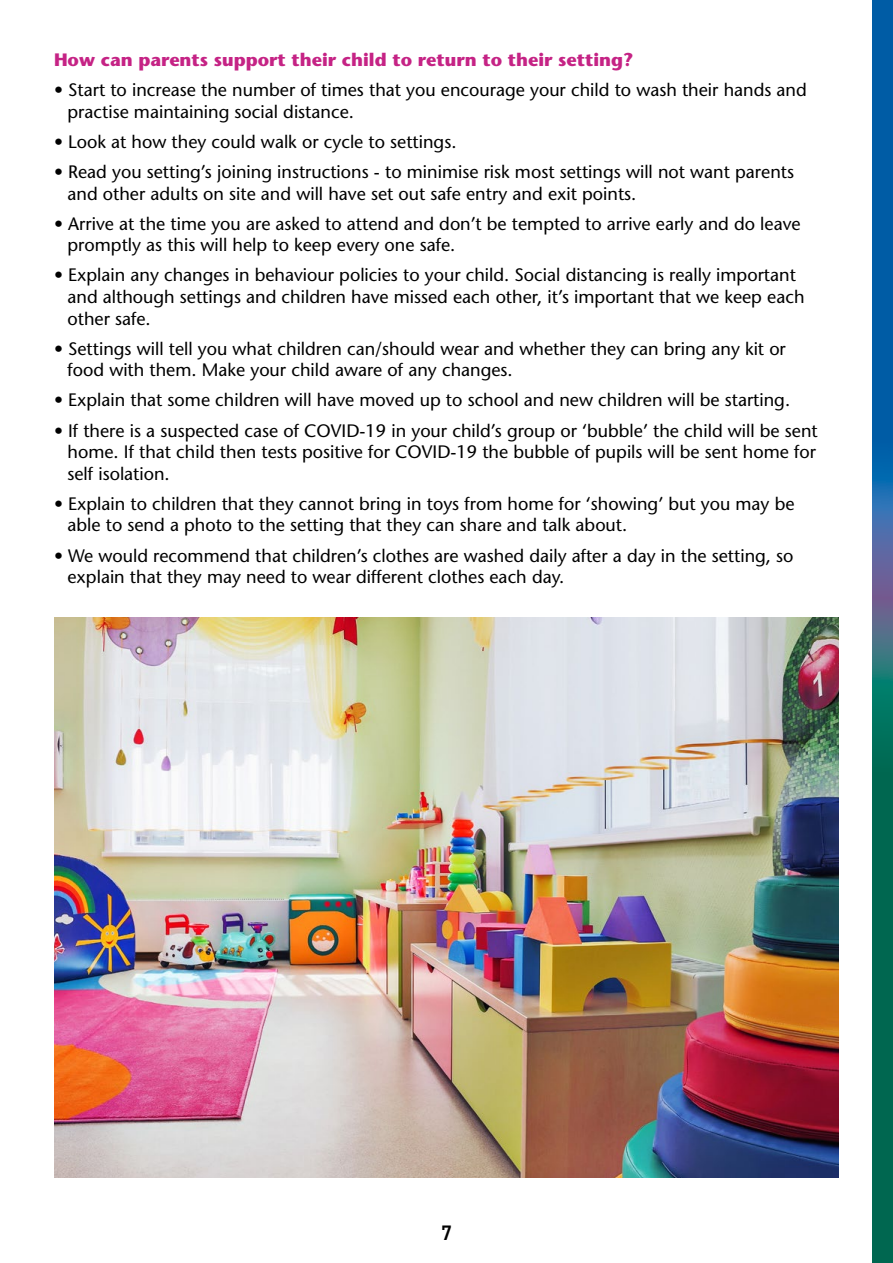
<style>
.page{position:relative;width:893px;height:1263px;background:#fff}
.page>*{position:absolute;margin:0;border:0;box-sizing:border-box;transform-origin:0 0}
.t1{font:600 21px "DIN2014";color:#000}
.t2{font:500 18px/21.6px "Stone Sans Std";color:#000}
.t3{font:700 18px "Stone Sans Std";color:#c52385}
</style>
<div class="page">
<svg style="left:872px;top:0;width:21px;height:1263px;background:#0c647d"></svg>
<img style="left:54px;top:617px;width:785px;height:561px">
<p class="t3" style="left:54px;top:49px;width:581px">How can parents support their child to return to their setting?</p>
<p class="t2" style="left:68px;top:79px;width:741px;text-indent:-14px">• Start to increase the number of times that you encourage your child to wash their hands and practise maintaining social distance.</p>
<p class="t2" style="left:54px;top:131px;width:404px">• Look at how they could walk or cycle to settings.</p>
<p class="t2" style="left:68px;top:161px;width:728px;text-indent:-14px">• Read you setting’s joining instructions - to minimise risk most settings will not want parents and other adults on site and will have set out safe entry and exit points.</p>
<p class="t2" style="left:68px;top:213px;width:735px;text-indent:-14px">• Arrive at the time you are asked to attend and don’t be tempted to arrive early and do leave promptly as this will help to keep every one safe.</p>
<p class="t2" style="left:68px;top:264px;width:738px;text-indent:-14px">• Explain any changes in behaviour policies to your child. Social distancing is really important and although settings and children have missed each other, it’s important that we keep each other safe.</p>
<p class="t2" style="left:68px;top:338px;width:720px;text-indent:-14px">• Settings will tell you what children can/should wear and whether they can bring any kit or food with them. Make your child aware of any changes.</p>
<p class="t2" style="left:54px;top:389px;width:738px">• Explain that some children will have moved up to school and new children will be starting.</p>
<p class="t2" style="left:68px;top:419px;width:752px;text-align:justify;text-indent:-14px">• If there is a suspected case of COVID-19 in your child’s group or ‘bubble’ the child will be sent home. If that child then tests positive for COVID-19 the bubble of pupils will be sent home for self isolation.</p>
<p class="t2" style="left:68px;top:493px;width:728px;text-indent:-14px">• Explain to children that they cannot bring in toys from home for ‘showing’ but you may be able to send a photo to the setting that they can share and talk about.</p>
<p class="t2" style="left:68px;top:544px;width:727px;text-indent:-14px">• We would recommend that children’s clothes are washed daily after a day in the setting, so explain that they may need to wear different clothes each day.</p>
<p class="t1" style="left:441px;top:1219px;width:12px">7</p>
</div>
